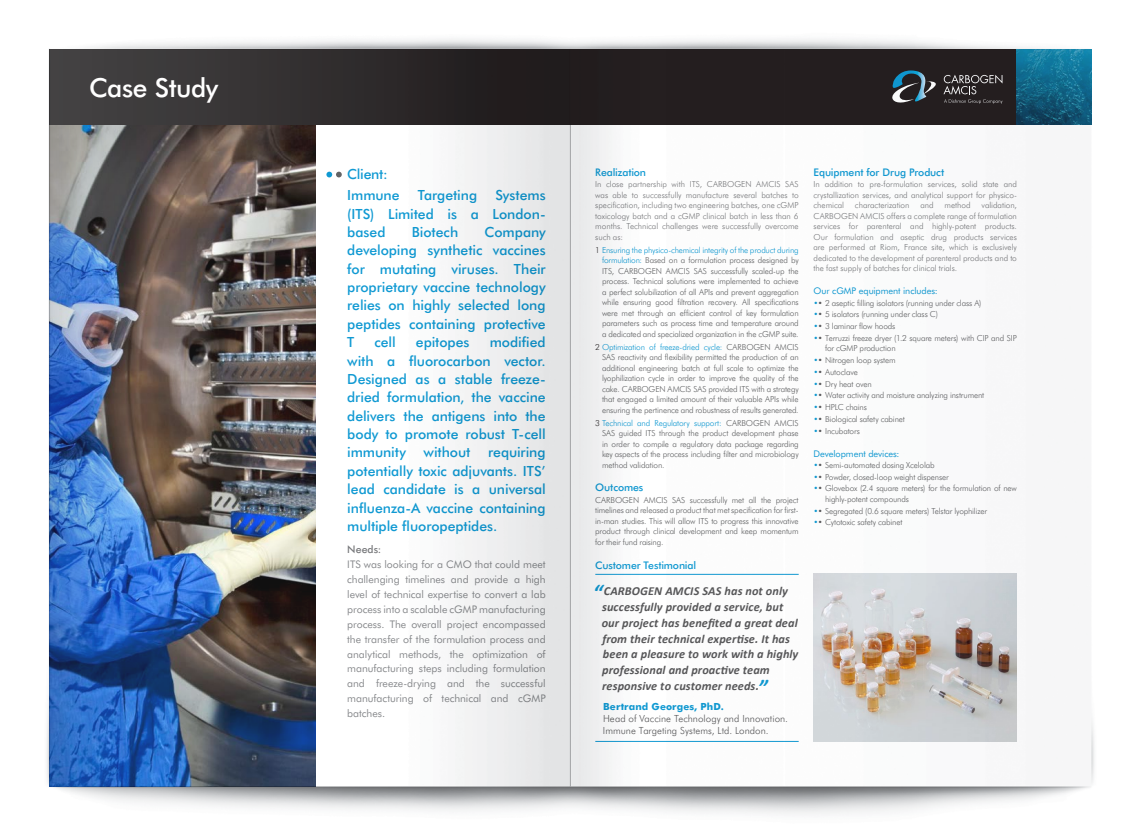
<style>
.page{position:relative;width:1141px;height:836px;background:#fff}
.page>*{position:absolute;margin:0;border:0;box-sizing:border-box;transform-origin:0 0}
.t1{font:500 26.25px "Futura BT";letter-spacing:-.015em;color:#fff}
.t2{font:500 14px/18.4px "Futura BT";letter-spacing:-.005em;color:#0093d0;text-align:justify}
.t3{font:italic 700 12.25px/15.8px "Calibri";letter-spacing:.01em;color:#4d4d4f}
.t4{font:10.5px/14.9px "Futura BT";color:#808285;text-align:justify}
.t5{font:500 10.5px "Futura BT";letter-spacing:-.015em;color:#0093d0}
.t6{font:500 10.5px "Futura BT";letter-spacing:.005em;color:#6f7073}
.t7{font:300 9.8px/11.8px "Futura BT";color:#4d4d4f}
.t8{font:700 9.8px "Futura BT";letter-spacing:.01em;color:#0093d0}
.t9{font:9.19px "Futura BT";letter-spacing:-.005em;color:#0093d0}
.t10{font:300 8.31px/10.5px "Futura BT";letter-spacing:-.02em;color:#58595b;text-align:justify}
.t11{font:300 8.31px/10.5px "Futura BT";letter-spacing:-.005em;color:#6f7073;text-align:justify}
.s1{color:#231f20}
.s2{color:#0093d0}
.s3{font-size:22.14px;color:#0093d0}
.s4{font-weight:400;color:#0093d0}
.s5{font-weight:400;color:#4d4d4f}
</style>
<div class="page">
<img style="left:46px;top:39px;width:1048px;height:776px">
<hr style="left:570px;top:125px;width:1px;height:661px;background:#6d6e71">
<img style="left:207px;top:124px;width:108px;height:662px">
<img style="left:50px;top:124px;width:157px;height:662px">
<svg style="left:326px;top:172px;width:16px;height:5px"></svg>
<img style="left:814px;top:574px;width:203px;height:168px">
<hr style="left:595px;top:574px;width:204px;height:1px;background:#0093d0">
<hr style="left:595px;top:741px;width:204px;height:1px;background:#0093d0">
<div style="left:50px;top:50px;width:1041px;height:74px;background:linear-gradient(to right,#3b3939,#191214)"></div>
<img style="left:1017px;top:50px;width:74px;height:74px">
<svg style="left:891px;top:70px;width:111px;height:37px;background:#3c3f43"></svg>
<h1 class="t1" style="left:89px;top:72px;width:131px">Case Study</h1>
<h2 class="t2" style="left:347px;top:164px;width:54px;line-height:20.8px">Client:<br>Immune</h2>
<h2 class="t2" style="left:347px;top:186px;width:200px;text-indent:148px">Systems (ITS) Limited is a London&shy;based</h2>
<h2 class="t2" style="left:418px;top:186px;width:61px">Targeting</h2>
<h2 class="t2" style="left:412px;top:223px;width:48px">Biotech</h2>
<h2 class="t2" style="left:347px;top:223px;width:200px;text-indent:137px">Company developing synthetic vaccines for mutating viruses. Their proprietary vaccine technology relies on highly selected long peptides containing protective T</h2>
<h2 class="t2" style="left:347px;top:333px;width:200px;text-indent:142px">modified with a fluorocarbon vector.<br>Designed as a stable freeze&shy;dried formulation, the vaccine delivers the antigens into the body to promote robust T-cell immunity</h2>
<h2 class="t2" style="left:375px;top:333px;width:23px">cell</h2>
<h2 class="t2" style="left:416px;top:333px;width:55px">epitopes</h2>
<h2 class="t2" style="left:424px;top:443px;width:48px">without</h2>
<h2 class="t2" style="left:347px;top:443px;width:200px;text-indent:141px">requiring potentially toxic adjuvants. ITS’ lead candidate is a universal influenza-A vaccine containing multiple fluoropeptides.</h2>
<p class="t6" style="left:347px;top:543px;width:36px">Needs:</p>
<p class="t4" style="left:347px;top:557px;width:200px">ITS was looking for a CMO that could meet challenging timelines and provide a high level of technical expertise to convert a lab process into a scalable cGMP manufacturing process. The overall project encompassed the transfer of the formulation process and analytical methods, the optimization of manufacturing steps including formulation and freeze-drying and the successful manufacturing of technical and cGMP batches.</p>
<p class="t5" style="left:595px;top:166px;width:52px">Realization</p>
<p class="t11" style="left:595px;top:179px;width:205px">In close partnership with ITS, CARBOGEN AMCIS SAS was able to successfully manufacture several batches to specification, including two engineering batches, one cGMP toxicology batch and a cGMP clinical batch in less than 6 months. Technical challenges were successfully overcome such as:</p>
<p class="t10" style="left:602px;top:244px;width:198px;text-indent:-7px"><span class="s1">1</span> <span class="s2">Ensuring the physico-chemical integrity of the product during formulation:</span> Based on a formulation process designed by ITS, CARBOGEN AMCIS SAS successfully scaled-up the process. Technical solutions were implemented to achieve a perfect solubilization of all APIs and prevent aggregation while ensuring good filtration recovery. All specifications were met through an efficient control of key formulation parameters such as process time and temperature around a dedicated and specialized organization in the cGMP suite.</p>
<p class="t10" style="left:602px;top:341px;width:198px;text-indent:-7px"><span class="s1">2</span> <span class="s2">Optimization of freeze-dried cycle:</span> CARBOGEN AMCIS SAS reactivity and flexibility permitted the production of an additional engineering batch at full scale to optimize the lyophilization cycle in order to improve the quality of the cake. CARBOGEN AMCIS SAS provided ITS with a strategy that engaged a limited amount of their valuable APIs while ensuring the pertinence and robustness of results generated.</p>
<p class="t10" style="left:602px;top:417px;width:198px;text-indent:-7px"><span class="s1">3</span> <span class="s2">Technical and Regulatory support:</span> CARBOGEN AMCIS SAS guided ITS through the product development phase in order to compile a regulatory data package regarding key aspects of the process including filter and microbiology method validation.</p>
<p class="t5" style="left:595px;top:481px;width:50px">Outcomes</p>
<p class="t10" style="left:595px;top:494px;width:205px">CARBOGEN AMCIS SAS successfully met all the project timelines and released a product that met specification for first&shy;in-man studies. This will allow ITS to progress this innovative product through clinical development and keep momentum for their fund raising.</p>
<p class="t5" style="left:595px;top:559px;width:102px">Customer Testimonial</p>
<p class="t3" style="left:602px;top:583px;width:198px;text-indent:-9px"><span class="s3">“</span>CARBOGEN AMCIS SAS has not only successfully provided a service, but our project has benefited a great deal from their technical expertise. It has been a pleasure to work with a highly professional and proactive team responsive to customer needs.<span class="s3">”</span></p>
<p class="t8" style="left:603px;top:700px;width:122px">Bertrand Georges, PhD.</p>
<p class="t7" style="left:603px;top:712px;width:187px">Head of Vaccine Technology and Innovation.<br>Immune Targeting Systems, Ltd. London.</p>
<p class="t5" style="left:814px;top:166px;width:132px">Equipment for Drug Product</p>
<p class="t11" style="left:814px;top:179px;width:205px">In addition to pre-formulation services, solid state and crystallization services, and analytical support for physico&shy;chemical</p>
<p class="t11" style="left:814px;top:200px;width:205px;text-indent:168px">validation, CARBOGEN AMCIS offers a complete range of formulation services for parenteral and highly-potent products.<br>Our formulation and aseptic drug products services are performed at Riom, France site, which is exclusively dedicated to the development of parenteral products and to the fast supply of batches for clinical trials.</p>
<p class="t9" style="left:814px;top:285px;width:126px">Our cGMP equipment includes:</p>
<p class="t10" style="left:814px;top:297px;width:169px"><span class="s4">•</span><span class="s5">•</span> 2 aseptic filling isolators (running under class A)</p>
<p class="t10" style="left:814px;top:309px;width:126px"><span class="s4">•</span><span class="s5">•</span> 5 isolators (running under class C)</p>
<p class="t10" style="left:814px;top:321px;width:83px"><span class="s4">•</span><span class="s5">•</span> 3 laminar flow hoods</p>
<p class="t10" style="left:825px;top:333px;width:193px;text-indent:-12px"><span class="s4">•</span><span class="s5">•</span> Terruzzi freeze dryer (1.2 square meters) with CIP and SIP for cGMP production</p>
<p class="t10" style="left:814px;top:355px;width:84px"><span class="s4">•</span><span class="s5">•</span> Nitrogen loop system</p>
<p class="t10" style="left:814px;top:367px;width:46px"><span class="s4">•</span><span class="s5">•</span> Autoclave</p>
<p class="t10" style="left:814px;top:378px;width:60px"><span class="s4">•</span><span class="s5">•</span> Dry heat oven</p>
<p class="t10" style="left:814px;top:390px;width:172px"><span class="s4">•</span><span class="s5">•</span> Water activity and moisture analyzing instrument</p>
<p class="t10" style="left:814px;top:402px;width:55px"><span class="s4">•</span><span class="s5">•</span> HPLC chains</p>
<p class="t10" style="left:814px;top:413px;width:93px"><span class="s4">•</span><span class="s5">•</span> Biological safety cabinet</p>
<p class="t10" style="left:814px;top:425px;width:48px"><span class="s4">•</span><span class="s5">•</span> Incubators</p>
<p class="t9" style="left:814px;top:448px;width:87px">Development devices:</p>
<p class="t10" style="left:814px;top:460px;width:122px"><span class="s4">•</span><span class="s5">•</span> Semi-automated dosing Xcelolab</p>
<p class="t10" style="left:814px;top:471px;width:137px"><span class="s4">•</span><span class="s5">•</span> Powder, closed-loop weight dispenser</p>
<p class="t10" style="left:825px;top:483px;width:193px;text-indent:-12px"><span class="s4">•</span><span class="s5">•</span> Glovebox (2.4 square meters) for the formulation of new highly-potent compounds</p>
<p class="t10" style="left:814px;top:505px;width:175px"><span class="s4">•</span><span class="s5">•</span> Segregated (0.6 square meters) Telstar lyophilizer</p>
<p class="t10" style="left:814px;top:517px;width:90px"><span class="s4">•</span><span class="s5">•</span> Cytotoxic safety cabinet</p>
<p class="t11" style="left:855px;top:200px;width:56px">characterization</p>
<p class="t11" style="left:920px;top:200px;width:15px">and</p>
<p class="t11" style="left:944px;top:200px;width:28px">method</p>
</div>
